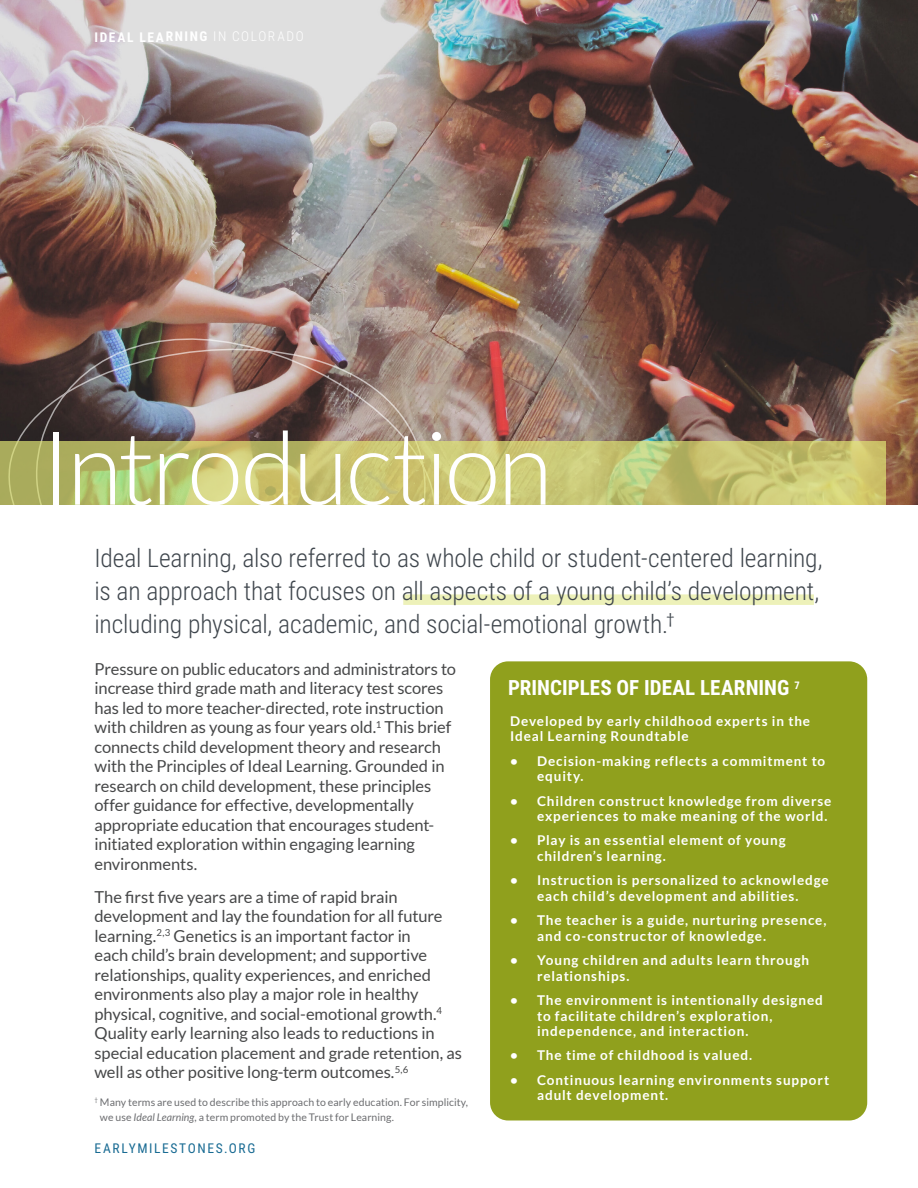
<style>
.page{position:relative;width:918px;height:1188px;background:#fff}
.page>*{position:absolute;margin:0;border:0;box-sizing:border-box;transform-origin:0 0}
.t1{font:300 102px "Lato";letter-spacing:-.03em;color:#fff}
.t2{font:300 25.5px/33px "Roboto Condensed";letter-spacing:-.005em;color:#3f464d}
.t3{font:700 21px "Roboto Condensed";color:#fff}
.body_text{font:16.5px/19.5px "Lato";letter-spacing:-.005em;color:#464748}
.body_text-2{font:700 13.5px/15.3px "Lato";letter-spacing:.065em;color:#fff}
.t4{font:700 13.5px "Roboto Condensed";letter-spacing:.115em;color:#fff}
.t5{font:13.5px "Roboto Condensed";letter-spacing:.12em;color:#196b93}
.page_citation{font:10.5px/15px "Lato";letter-spacing:.005em;color:#6c6d70}
.s1{font-weight:300}
.s2{font-style:italic}
</style>
<div class="page">
<div style="left:403px;top:594px;width:411px;height:11px;background:#edf1b9"></div>
<img style="left:0;top:0;width:918px;height:505px">
<img style="left:7px;top:337px;width:430px;height:268px">
<svg style="left:0;top:442px;width:886px;height:63px;background:#c3c370"></svg>
<div style="left:490px;top:661px;width:377px;height:460px;background:#90a01d;border-radius:18px"></div>
<p class="t4" style="left:94px;top:27px;width:211px">IDEAL LEARNING <span class="s1">IN COLORADO</span></p>
<p class="t1" style="left:40px;top:413px;width:514px">Introduction</p>
<p class="t2" style="left:94px;top:540px;width:730px">Ideal Learning, also referred to as whole child or student-centered learning, is an approach that focuses on all aspects of a young child’s development, including physical, academic, and social-emotional growth.<sup>†</sup></p>
<p class="body_text" style="left:94px;top:659px;width:363px">Pressure on public educators and administrators to increase third grade math and literacy test scores has led to more teacher-directed, rote instruction with children as young as four years old.<sup>1</sup> This brief connects child development theory and research with the Principles of Ideal Learning. Grounded in research on child development, these principles offer guidance for effective, developmentally appropriate education that encourages student&shy;initiated exploration within engaging learning environments.</p>
<p class="body_text" style="left:94px;top:887px;width:369px">The first five years are a time of rapid brain development and lay the foundation for all future learning.<sup>2,3</sup> Genetics is an important factor in<br>each child’s brain development; and supportive relationships, quality experiences, and enriched environments also play a major role in healthy physical, cognitive, and social-emotional growth.<sup>4<br></sup>Quality early learning also leads to reductions in special education placement and grade retention, as well as other positive long-term outcomes.<sup>5,6</sup></p>
<p class="page_citation" style="left:100px;top:1094px;width:370px;text-indent:-5px"><sup>†</sup> Many terms are used to describe this approach to early education. For simplicity, we use <span class="s2">Ideal Learning</span>, a term promoted by the Trust for Learning.</p>
<p class="t5" style="left:94px;top:1139px;width:162px">EARLYMILESTONES.ORG</p>
<p class="t3" style="left:508px;top:673px;width:293px">PRINCIPLES OF IDEAL LEARNING <sup>7</sup></p>
<p class="body_text-2" style="left:510px;top:713px;width:302px">Developed by early childhood experts in the<br>Ideal Learning Roundtable</p>
<p class="body_text-2" style="left:537px;top:753px;width:290px;text-indent:-27px">• Decision-making reflects a commitment to equity.</p>
<p class="body_text-2" style="left:510px;top:793px;width:323px;text-align:right">• Children construct knowledge from diverse experiences to make meaning of the world.</p>
<p class="body_text-2" style="left:537px;top:833px;width:250px;text-indent:-27px">• Play is an essential element of young children’s learning.</p>
<p class="body_text-2" style="left:510px;top:873px;width:320px;text-align:center">• Instruction is personalized to acknowledge each child’s development and abilities.</p>
<p class="body_text-2" style="left:537px;top:913px;width:291px;text-indent:-27px">• The teacher is a guide, nurturing presence, and co-constructor of knowledge.</p>
<p class="body_text-2" style="left:537px;top:952px;width:274px;text-indent:-27px">• Young children and adults learn through relationships.</p>
<p class="body_text-2" style="left:537px;top:992px;width:287px;text-indent:-27px">• The environment is intentionally designed to facilitate children’s exploration, independence, and interaction.</p>
<p class="body_text-2" style="left:510px;top:1048px;width:244px">• The time of childhood is valued.</p>
<p class="body_text-2" style="left:537px;top:1072px;width:294px;text-indent:-27px">• Continuous learning environments support adult development.</p>
</div>
